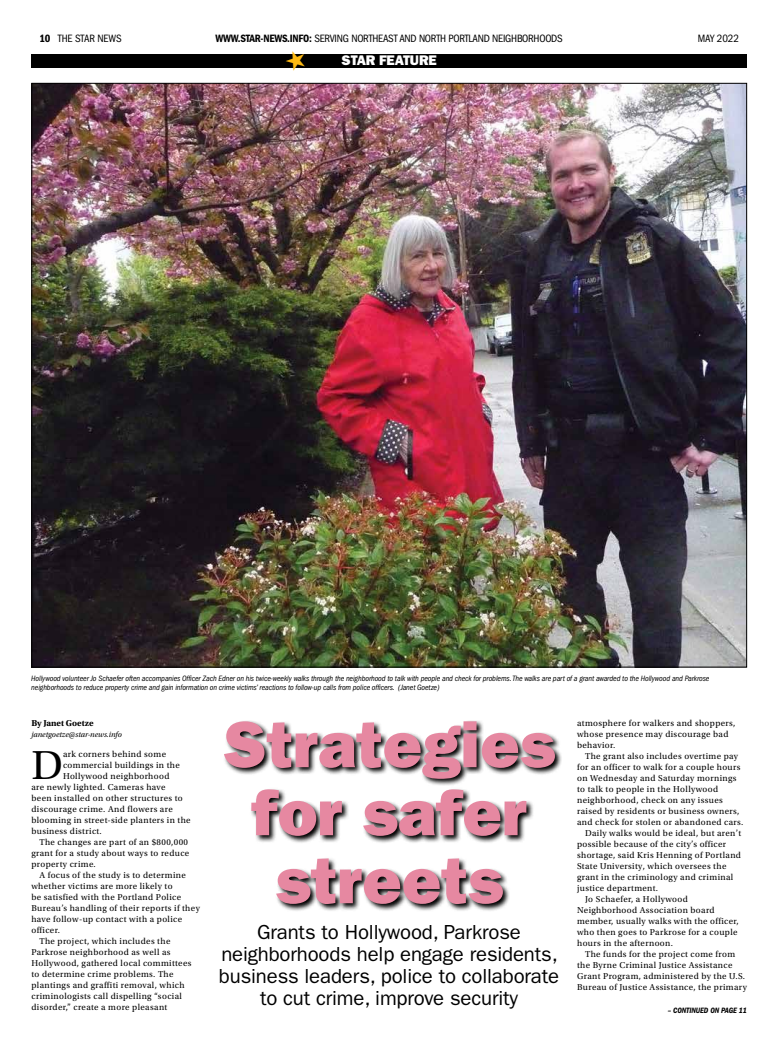
<style>
.page{position:relative;width:774px;height:1044px;background:#fff}
.page>*{position:absolute;margin:0;border:0;box-sizing:border-box;transform-origin:0 0}
.t1{font:65.9px/68px "ITC Franklin Gothic Std Hvy";color:#e688a1;text-align:center}
.t2{font:42.7px "Utopia Std";color:#000}
.t3{font:20.4px/22px "ITC Franklin Gothic Std";letter-spacing:-.005em;color:#000;text-align:center}
.t4{font:14px "ITC Franklin Gothic Std Hvy";letter-spacing:-.01em;color:#fff}
.t5{font:condensed 11px "ITC Franklin Gothic Std";letter-spacing:-.02em;color:#000}
.t6{font:9px/11px "Utopia Std";letter-spacing:.04em;color:#000}
.t7{font:700 9px "Utopia Std";letter-spacing:-.005em;color:#000}
.t8{font:italic condensed 8px/9px "ITC Franklin Gothic Std";letter-spacing:-.01em;color:#000}
.t9{font:italic 8px "Utopia Std";letter-spacing:-.005em;color:#000}
.t10{font:8px "ITC Franklin Gothic Std Dm Cd It";letter-spacing:-.005em;color:#000}
.s1{font-family:"ITC Franklin Gothic Std Dm Cd";font-stretch:normal}
</style>
<div class="page">
<img style="left:33px;top:85px;width:712px;height:580px">
<div style="left:32px;top:54px;width:715px;height:14px;background:#000"></div>
<svg style="left:224px;top:720px;width:338px;height:191px"></svg>
<p class="t5" style="left:39px;top:32px;width:84px"><span class="s1">10</span> THE STAR NEWS</p>
<p class="t5" style="left:216px;top:32px;width:349px"><span class="s1">WWW.STAR-NEWS.INFO:</span> SERVING NORTHEAST AND NORTH PORTLAND NEIGHBORHOODS</p>
<p class="t5" style="left:698px;top:32px;width:43px">MAY 2022</p>
<h3 class="t4" style="left:342px;top:52px;width:97px">STAR FEATURE</h3>
<p class="t8" style="left:31px;top:674px;width:680px">Hollywood volunteer Jo Schaefer often accompanies Officer Zach Edner on his twice-weekly walks through the neighborhood to talk with people and check for problems. The walks are part of a grant awarded to the Hollywood and Parkrose neighborhoods to reduce property crime and gain information on crime victims’ reactions to follow-up calls from police officers. (Janet Goetze)</p>
<p class="t7" style="left:31px;top:718px;width:64px">By Janet Goetze</p>
<p class="t9" style="left:31px;top:730px;width:92px">janetgoetze@star-news.info</p>
<h2 class="t2" style="left:31px;top:742px;width:33px">D</h2>
<p class="t6" style="left:63px;top:749px;width:105px">ark corners behind some</p>
<p class="t6" style="left:63px;top:760px;width:118px">commercial buildings in the</p>
<p class="t6" style="left:63px;top:771px;width:108px">Hollywood neighborhood</p>
<p class="t6" style="left:31px;top:782px;width:136px">are newly lighted. Cameras have</p>
<p class="t6" style="left:31px;top:793px;width:153px">been installed on other structures to</p>
<p class="t6" style="left:31px;top:804px;width:143px">discourage crime. And flowers are</p>
<p class="t6" style="left:31px;top:815px;width:161px">blooming in street-side planters in the</p>
<p class="t6" style="left:31px;top:826px;width:72px">business district.</p>
<p class="t6" style="left:39px;top:837px;width:150px">The changes are part of an $800,000</p>
<p class="t6" style="left:31px;top:848px;width:159px">grant for a study about ways to reduce</p>
<p class="t6" style="left:31px;top:859px;width:66px">property crime.</p>
<p class="t6" style="left:39px;top:870px;width:148px">A focus of the study is to determine</p>
<p class="t6" style="left:31px;top:881px;width:143px">whether victims are more likely to</p>
<p class="t6" style="left:31px;top:892px;width:151px">be satisfied with the Portland Police</p>
<p class="t6" style="left:31px;top:903px;width:170px">Bureau’s handling of their reports if they</p>
<p class="t6" style="left:31px;top:914px;width:152px">have follow-up contact with a police</p>
<p class="t6" style="left:31px;top:925px;width:30px">officer.</p>
<p class="t6" style="left:39px;top:936px;width:132px">The project, which includes the</p>
<p class="t6" style="left:31px;top:947px;width:141px">Parkrose neighborhood as well as</p>
<p class="t6" style="left:31px;top:958px;width:162px">Hollywood, gathered local committees</p>
<p class="t6" style="left:31px;top:969px;width:144px">to determine crime problems. The</p>
<p class="t6" style="left:31px;top:980px;width:155px">plantings and graffiti removal, which</p>
<p class="t6" style="left:31px;top:991px;width:152px">criminologists call dispelling “social</p>
<p class="t6" style="left:31px;top:1002px;width:137px">disorder,” create a more pleasant</p>
<h1 class="t1" style="left:223px;top:711px;width:334px">Strategies for safer streets</h1>
<h3 class="t3" style="left:219px;top:921px;width:342px">Grants to Hollywood, Parkrose neighborhoods help engage residents, business leaders, police to collaborate to cut crime, improve security</h3>
<p class="t6" style="left:577px;top:718px;width:160px">atmosphere for walkers and shoppers, whose presence may discourage bad behavior.</p>
<p class="t6" style="left:585px;top:751px;width:155px">The grant also includes overtime pay</p>
<p class="t6" style="left:577px;top:762px;width:165px">for an officer to walk for a couple hours</p>
<p class="t6" style="left:577px;top:773px;width:161px">on Wednesday and Saturday mornings</p>
<p class="t6" style="left:577px;top:784px;width:143px">to talk to people in the Hollywood</p>
<p class="t6" style="left:577px;top:795px;width:147px">neighborhood, check on any issues</p>
<p class="t6" style="left:577px;top:806px;width:164px">raised by residents or business owners,</p>
<p class="t6" style="left:577px;top:817px;width:168px">and check for stolen or abandoned cars.</p>
<p class="t6" style="left:585px;top:828px;width:158px">Daily walks would be ideal, but aren’t</p>
<p class="t6" style="left:577px;top:839px;width:151px">possible because of the city’s officer</p>
<p class="t6" style="left:577px;top:850px;width:165px">shortage, said Kris Henning of Portland</p>
<p class="t6" style="left:577px;top:861px;width:151px">State University, which oversees the</p>
<p class="t6" style="left:577px;top:872px;width:158px">grant in the criminology and criminal</p>
<p class="t6" style="left:577px;top:883px;width:83px">justice department.</p>
<p class="t6" style="left:585px;top:894px;width:104px">Jo Schaefer, a Hollywood</p>
<p class="t6" style="left:577px;top:905px;width:139px">Neighborhood Association board</p>
<p class="t6" style="left:577px;top:916px;width:163px">member, usually walks with the officer,</p>
<p class="t6" style="left:577px;top:927px;width:162px">who then goes to Parkrose for a couple</p>
<p class="t6" style="left:577px;top:938px;width:97px">hours in the afternoon.</p>
<p class="t6" style="left:585px;top:949px;width:152px">The funds for the project come from</p>
<p class="t6" style="left:577px;top:960px;width:157px">the Byrne Criminal Justice Assistance</p>
<p class="t6" style="left:577px;top:971px;width:170px">Grant Program, administered by the U.S.</p>
<p class="t6" style="left:577px;top:982px;width:171px">Bureau of Justice Assistance, the primary</p>
<p class="t10" style="left:668px;top:1005px;width:81px">– CONTINUED ON PAGE 11</p>
</div>
